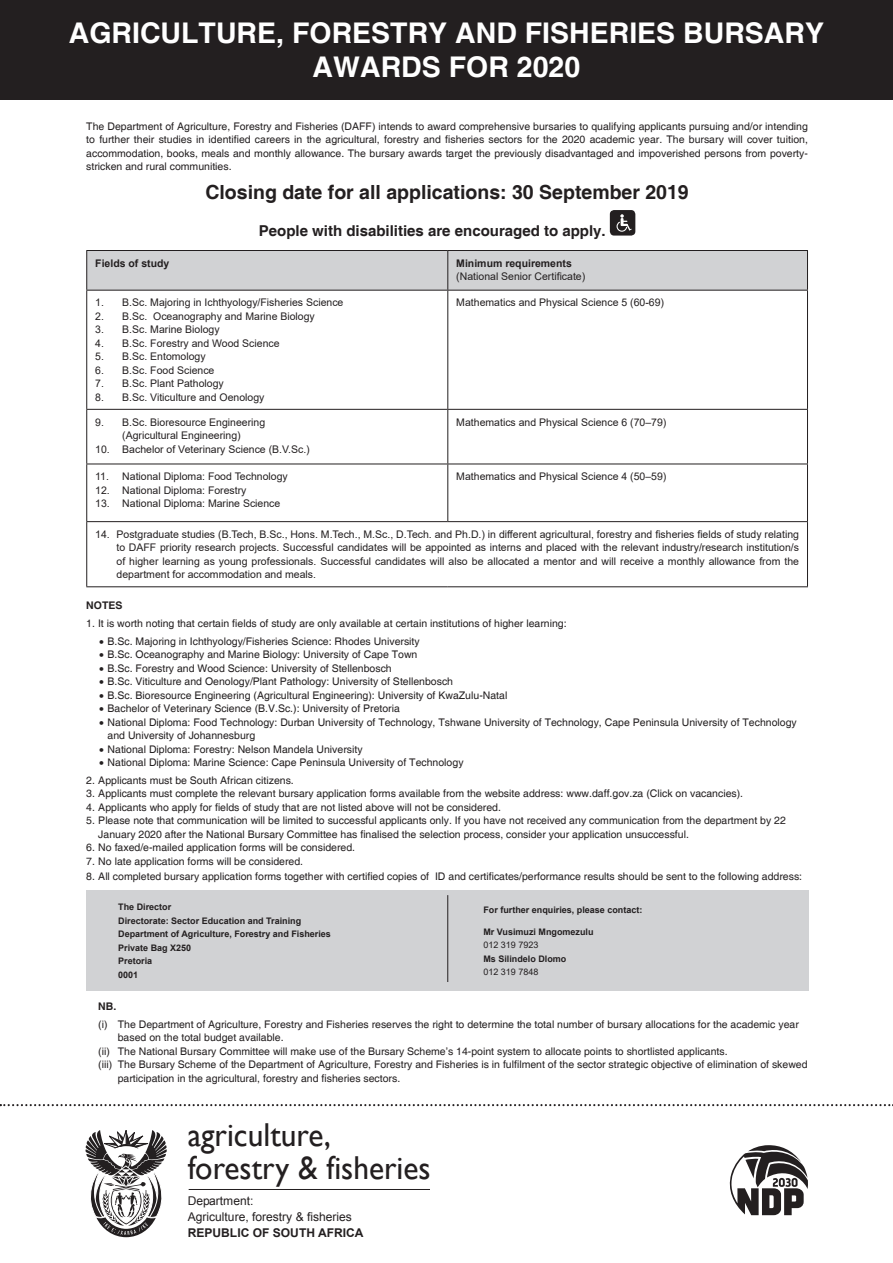
<style>
.page{position:relative;width:893px;height:1263px;background:#fff}
.page>*{position:absolute;margin:0;border:0;box-sizing:border-box;transform-origin:0 0}
.t1{font:33.15px/33.2px "Gill Sans";color:#231f20;scale:.95 1}
.t2{font:700 28.5px/34.2px "Helvetica";color:#fff;text-align:center}
.t3{font:700 19.5px "Helvetica";color:#231f20}
.t4{font:700 15px "Helvetica";color:#231f20}
.t5{font:12px/15.8px "Arial";color:#231f20}
.t6{font:700 12px "Arial";color:#231f20}
.t7{font:10.5px/13.5px "Helvetica";color:#231f20}
.t8{font:10.5px/13.5px "Arial";color:#231f20;text-align:center}
.t9{font:700 10.5px "Arial";color:#231f20}
.t10{font:700 10.5px "Helvetica";color:#231f20}
.t11{font:700 9px/13.5px "Arial";color:#231f20}
.t12{font:9px "Arial";color:#231f20}
</style>
<div class="page">
<div style="left:0;top:0;width:893px;height:100px;background:#231f20"></div>
<svg style="left:729px;top:1145px;width:79px;height:70px"></svg>
<hr style="left:189px;top:1189px;width:241px;height:1px;background:#231f20">
<svg style="left:85px;top:1130px;width:82px;height:107px"></svg>
<div style="left:610px;top:210px;width:25px;height:26px;background:#231f20;border-radius:4px"></div>
<svg style="left:616px;top:214px;width:16px;height:18px"></svg>
<div style="left:87px;top:251px;width:720px;height:39px;background:#d1d2d4"></div>
<hr style="left:86px;top:250px;width:362px;height:1px;background:#231f20">
<hr style="left:86px;top:251px;width:1px;height:39px;background:#231f20">
<hr style="left:448px;top:250px;width:360px;height:1px;background:#231f20">
<hr style="left:447px;top:251px;width:1px;height:39px;background:#231f20">
<hr style="left:807px;top:251px;width:1px;height:39px;background:#231f20">
<hr style="left:86px;top:290px;width:362px;height:1px;background:#231f20">
<hr style="left:86px;top:291px;width:1px;height:118px;background:#231f20">
<hr style="left:448px;top:290px;width:360px;height:1px;background:#231f20">
<hr style="left:447px;top:291px;width:1px;height:118px;background:#231f20">
<hr style="left:807px;top:291px;width:1px;height:118px;background:#231f20">
<hr style="left:86px;top:409px;width:362px;height:1px;background:#231f20">
<hr style="left:86px;top:410px;width:1px;height:54px;background:#231f20">
<hr style="left:448px;top:409px;width:360px;height:1px;background:#231f20">
<hr style="left:447px;top:410px;width:1px;height:54px;background:#231f20">
<hr style="left:807px;top:410px;width:1px;height:54px;background:#231f20">
<hr style="left:86px;top:464px;width:362px;height:1px;background:#231f20">
<hr style="left:86px;top:464px;width:1px;height:57px;background:#231f20">
<hr style="left:448px;top:464px;width:360px;height:1px;background:#231f20">
<hr style="left:447px;top:464px;width:1px;height:57px;background:#231f20">
<hr style="left:807px;top:464px;width:1px;height:57px;background:#231f20">
<hr style="left:86px;top:521px;width:362px;height:1px;background:#231f20">
<hr style="left:86px;top:522px;width:1px;height:64px;background:#231f20">
<hr style="left:448px;top:521px;width:360px;height:1px;background:#231f20">
<hr style="left:807px;top:522px;width:1px;height:64px;background:#231f20">
<hr style="left:86px;top:586px;width:362px;height:1px;background:#231f20">
<hr style="left:448px;top:586px;width:360px;height:1px;background:#231f20">
<div style="left:86px;top:890px;width:723px;height:101px;background:#d1d2d4"></div>
<hr style="left:447px;top:895px;width:1px;height:87px;background:#231f20">
<svg style="left:0;top:1104px;width:893px;height:2px"></svg>
<h2 class="t2" style="left:69px;top:18px;width:757px">AGRICULTURE, FORESTRY AND FISHERIES BURSARY<br>AWARDS FOR 2020</h2>
<p class="t7" style="left:86px;top:120px;width:723px;text-align:justify">The Department of Agriculture, Forestry and Fisheries (DAFF) intends to award comprehensive bursaries to qualifying applicants pursuing and/or intending to further their studies in identified careers in the agricultural, forestry and fisheries sectors for the 2020 academic year. The bursary will cover tuition, accommodation, books, meals and monthly allowance. The bursary awards target the previously disadvantaged and impoverished persons from poverty&shy;stricken and rural communities.</p>
<h3 class="t3" style="left:205px;top:180px;width:485px">Closing date for all applications: 30 September 2019</h3>
<h3 class="t4" style="left:259px;top:221px;width:348px">People with disabilities are encouraged to apply.</h3>
<p class="t9" style="left:95px;top:256px;width:76px">Fields of study</p>
<p class="t9" style="left:456px;top:256px;width:117px">Minimum requirements</p>
<p class="t8" style="left:456px;top:270px;width:130px">(National Senior Certificate)</p>
<p class="t8" style="left:95px;top:296px;width:250px">1. B.Sc. Majoring in Ichthyology/Fisheries Science</p>
<p class="t8" style="left:95px;top:309px;width:221px">2. B.Sc. Oceanography and Marine Biology</p>
<p class="t8" style="left:95px;top:323px;width:126px">3. B.Sc. Marine Biology</p>
<p class="t8" style="left:95px;top:336px;width:186px">4. B.Sc. Forestry and Wood Science</p>
<p class="t8" style="left:95px;top:350px;width:112px">5. B.Sc. Entomology</p>
<p class="t8" style="left:95px;top:363px;width:121px">6. B.Sc. Food Science</p>
<p class="t8" style="left:95px;top:377px;width:130px">7. B.Sc. Plant Pathology</p>
<p class="t8" style="left:95px;top:390px;width:171px">8. B.Sc. Viticulture and Oenology</p>
<p class="t8" style="left:456px;top:296px;width:209px">Mathematics and Physical Science 5 (60-69)</p>
<p class="t8" style="left:95px;top:415px;width:171px">9. B.Sc. Bioresource Engineering (Agricultural Engineering)</p>
<p class="t8" style="left:95px;top:442px;width:216px">10. Bachelor of Veterinary Science (B.V.Sc.)</p>
<p class="t8" style="left:95px;top:470px;width:194px">11. National Diploma: Food Technology</p>
<p class="t8" style="left:95px;top:483px;width:153px">12. National Diploma: Forestry</p>
<p class="t8" style="left:95px;top:497px;width:187px">13. National Diploma: Marine Science</p>
<p class="t8" style="left:456px;top:415px;width:212px">Mathematics and Physical Science 6 (70–79)</p>
<p class="t8" style="left:456px;top:470px;width:212px">Mathematics and Physical Science 4 (50–59)</p>
<p class="t8" style="left:117px;top:527px;width:684px;text-align:justify;text-indent:-21px">14. Postgraduate studies (B.Tech, B.Sc., Hons. M.Tech., M.Sc., D.Tech. and Ph.D.) in different agricultural, forestry and fisheries fields of study relating to DAFF priority research projects. Successful candidates will be appointed as interns and placed with the relevant industry/research institution/s of higher learning as young professionals. Successful candidates will also be allocated a mentor and will receive a monthly allowance from the department for accommodation and meals.</p>
<p class="t10" style="left:86px;top:599px;width:38px">NOTES</p>
<p class="t7" style="left:86px;top:617px;width:482px">1. It is worth noting that certain fields of study are only available at certain institutions of higher learning:</p>
<p class="t7" style="left:99px;top:634px;width:322px">• B.Sc. Majoring in Ichthyology/Fisheries Science: Rhodes University</p>
<p class="t7" style="left:99px;top:648px;width:320px">• B.Sc. Oceanography and Marine Biology: University of Cape Town</p>
<p class="t7" style="left:99px;top:661px;width:294px">• B.Sc. Forestry and Wood Science: University of Stellenbosch</p>
<p class="t7" style="left:99px;top:675px;width:355px">• B.Sc. Viticulture and Oenology/Plant Pathology: University of Stellenbosch</p>
<p class="t7" style="left:99px;top:688px;width:410px">• B.Sc. Bioresource Engineering (Agricultural Engineering): University of KwaZulu-Natal</p>
<p class="t7" style="left:99px;top:702px;width:302px">• Bachelor of Veterinary Science (B.V.Sc.): University of Pretoria</p>
<p class="t7" style="left:108px;top:715px;width:691px;text-indent:-9px">• National Diploma: Food Technology: Durban University of Technology, Tshwane University of Technology, Cape Peninsula University of Technology and University of Johannesburg</p>
<p class="t7" style="left:99px;top:742px;width:265px">• National Diploma: Forestry: Nelson Mandela University</p>
<p class="t7" style="left:99px;top:756px;width:366px">• National Diploma: Marine Science: Cape Peninsula University of Technology</p>
<p class="t7" style="left:86px;top:774px;width:209px">2. Applicants must be South African citizens.</p>
<p class="t7" style="left:86px;top:787px;width:658px">3. Applicants must complete the relevant bursary application forms available from the website address: www.daff.gov.za (Click on vacancies).</p>
<p class="t7" style="left:86px;top:801px;width:416px">4. Applicants who apply for fields of study that are not listed above will not be considered.</p>
<p class="t7" style="left:98px;top:814px;width:689px;text-indent:-12px">5. Please note that communication will be limited to successful applicants only. If you have not received any communication from the department by 22<br>January 2020 after the National Bursary Committee has finalised the selection process, consider your application unsuccessful.</p>
<p class="t7" style="left:86px;top:841px;width:270px">6. No faxed/e-mailed application forms will be considered.</p>
<p class="t7" style="left:86px;top:855px;width:218px">7. No late application forms will be considered.</p>
<p class="t7" style="left:86px;top:870px;width:717px">8. All completed bursary application forms together with certified copies of ID and certificates/performance results should be sent to the following address:</p>
<p class="t11" style="left:483px;top:903px;width:161px">For further enquiries, please contact:</p>
<p class="t11" style="left:483px;top:925px;width:112px">Mr Vusimuzi Mngomezulu</p>
<p class="t12" style="left:483px;top:939px;width:57px">012 319 7923</p>
<p class="t11" style="left:483px;top:952px;width:85px">Ms Silindelo Dlomo</p>
<p class="t12" style="left:483px;top:966px;width:57px">012 319 7848</p>
<p class="t11" style="left:118px;top:900px;width:214px">The Director<br>Directorate: Sector Education and Training<br>Department of Agriculture, Forestry and Fisheries<br>Private Bag X250<br>Pretoria<br>0001</p>
<p class="t10" style="left:98px;top:1000px;width:20px">NB.</p>
<p class="t7" style="left:98px;top:1018px;width:702px">(i) The Department of Agriculture, Forestry and Fisheries reserves the right to determine the total number of bursary allocations for the academic year</p>
<p class="t7" style="left:118px;top:1031px;width:167px">based on the total budget available.</p>
<p class="t7" style="left:98px;top:1045px;width:631px">(ii) The National Bursary Committee will make use of the Bursary Scheme’s 14-point system to allocate points to shortlisted applicants.</p>
<p class="t7" style="left:98px;top:1058px;width:711px">(iii) The Bursary Scheme of the Department of Agriculture, Forestry and Fisheries is in fulfilment of the sector strategic objective of elimination of skewed</p>
<p class="t7" style="left:118px;top:1072px;width:284px">participation in the agricultural, forestry and fisheries sectors.</p>
<h1 class="t1" style="left:188px;top:1118px;width:257px">agriculture, forestry &amp; fisheries</h1>
<p class="t5" style="left:188px;top:1193px;width:166px">Department:<br>Agriculture, forestry &amp; fisheries</p>
<p class="t6" style="left:188px;top:1225px;width:177px">REPUBLIC OF SOUTH AFRICA</p>
</div>
